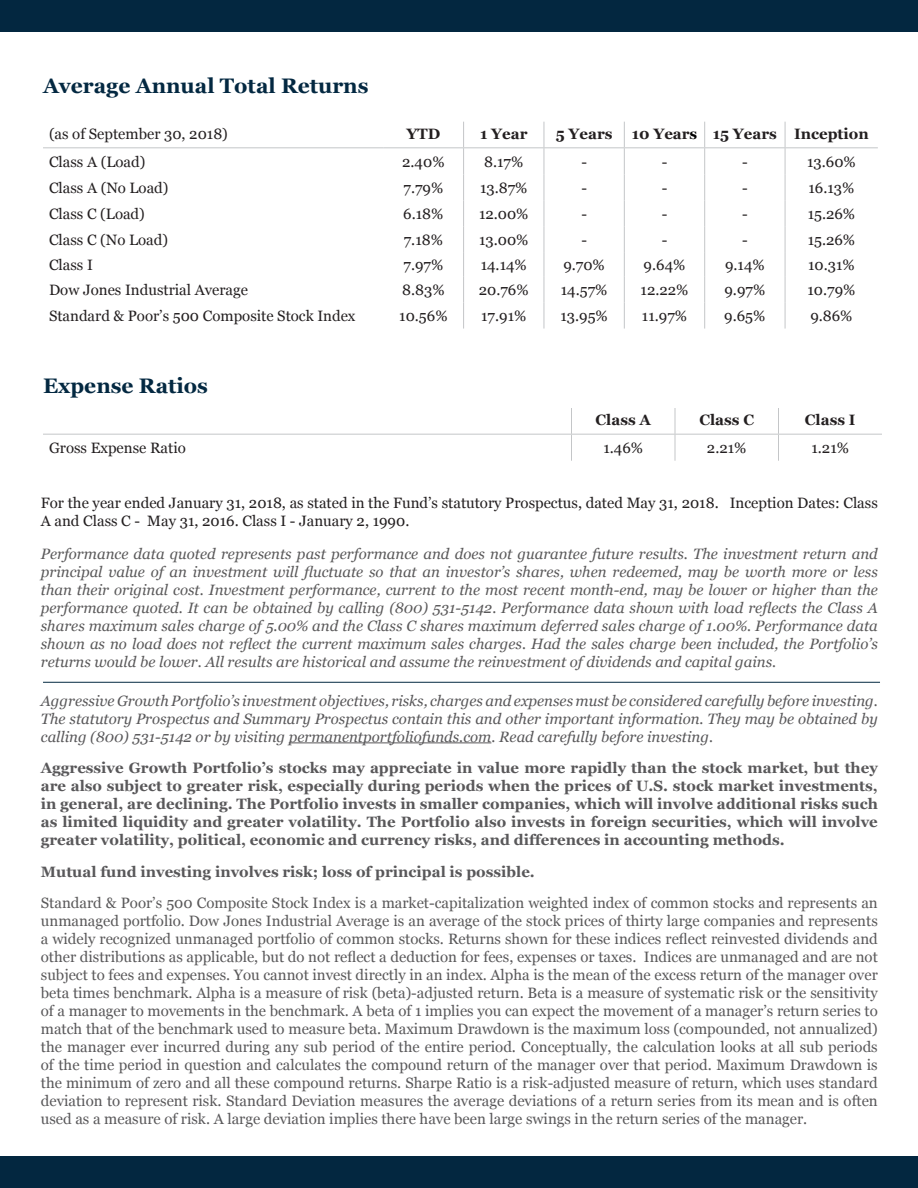
<style>
.page{position:relative;width:918px;height:1188px;background:#fff}
.page>*{position:absolute;margin:0;border:0;box-sizing:border-box;transform-origin:0 0}
.t1{font:700 21px "Georgia";color:#032841}
.t2{font:15px/18px "Georgia";color:#59585a;text-align:justify}
.t3{font:italic 15px/18px "Georgia";color:#5a595a;text-align:justify}
.t4{font:700 15px/18px "Georgia";color:#59585a;text-align:justify}
.t5{font:15px/18px "Georgia";color:#231f20}
.t6{font:italic 15px/18px "Georgia";color:#59585a;text-align:justify}
.t7{font:700 15px "Georgia";color:#231f20}
.s1{color:#000}
.s2{color:#5a595a}
</style>
<div class="page">
<hr style="left:289px;top:743px;width:202px;height:1px;background:#59585a">
<hr style="left:43px;top:147px;width:340px;height:1px;background:#c4c6c8">
<hr style="left:383px;top:147px;width:81px;height:1px;background:#c4c6c8">
<hr style="left:464px;top:147px;width:80px;height:1px;background:#c4c6c8">
<hr style="left:544px;top:147px;width:80px;height:1px;background:#c4c6c8">
<hr style="left:624px;top:147px;width:81px;height:1px;background:#c4c6c8">
<hr style="left:705px;top:147px;width:80px;height:1px;background:#c4c6c8">
<hr style="left:785px;top:147px;width:93px;height:1px;background:#c4c6c8">
<svg style="left:463px;top:122px;width:1px;height:207px"></svg>
<svg style="left:544px;top:122px;width:1px;height:207px"></svg>
<svg style="left:785px;top:122px;width:1px;height:207px"></svg>
<svg style="left:624px;top:122px;width:1px;height:207px"></svg>
<svg style="left:704px;top:122px;width:1px;height:207px"></svg>
<svg style="left:43px;top:408px;width:839px;height:53px"></svg>
<div style="left:0;top:1156px;width:918px;height:32px;background:#032740"></div>
<div style="left:0;top:0;width:918px;height:32px;background:#032740"></div>
<hr style="left:43px;top:682px;width:837px;height:1px;background:#032941">
<p class="t1" style="left:43px;top:70px;width:327px">Average Annual Total Returns</p>
<p class="t5" style="left:49px;top:124px;width:180px">(as of September 30, 2018)</p>
<p class="t7" style="left:407px;top:123px;width:35px">YTD</p>
<p class="t7" style="left:480px;top:123px;width:49px">1 Year</p>
<p class="t7" style="left:556px;top:123px;width:58px">5 Years</p>
<p class="t7" style="left:632px;top:123px;width:67px">10 Year<span class="s1">s</span></p>
<p class="t7" style="left:713px;top:123px;width:66px">15 Years</p>
<p class="t7" style="left:794px;top:123px;width:76px">Inception</p>
<p class="t5" style="left:49px;top:152px;width:98px">Class A (Load)</p>
<p class="t5" style="left:402px;top:152px;width:44px">2.40%</p>
<p class="t5" style="left:484px;top:152px;width:41px">8.17%</p>
<p class="t5" style="left:581px;top:152px;width:7px">-</p>
<p class="t5" style="left:662px;top:152px;width:7px">-</p>
<p class="t5" style="left:742px;top:152px;width:7px">-</p>
<p class="t5" style="left:807px;top:152px;width:50px">13.60%</p>
<p class="t5" style="left:49px;top:178px;width:121px">Class A (No Load)</p>
<p class="t5" style="left:403px;top:178px;width:41px">7.79%</p>
<p class="t5" style="left:480px;top:178px;width:49px">13.87%</p>
<p class="t5" style="left:581px;top:178px;width:7px">-</p>
<p class="t5" style="left:662px;top:178px;width:7px">-</p>
<p class="t5" style="left:742px;top:178px;width:7px">-</p>
<p class="t5" style="left:808px;top:178px;width:47px">16.13%</p>
<p class="t5" style="left:49px;top:205px;width:97px">Class C (Load)</p>
<p class="t5" style="left:403px;top:205px;width:42px">6.18%</p>
<p class="t5" style="left:479px;top:205px;width:51px">12.00%</p>
<p class="t5" style="left:581px;top:205px;width:7px">-</p>
<p class="t5" style="left:662px;top:205px;width:7px">-</p>
<p class="t5" style="left:742px;top:205px;width:7px">-</p>
<p class="t5" style="left:808px;top:205px;width:49px">15.26%</p>
<p class="t5" style="left:49px;top:231px;width:121px">Class C (No Load)</p>
<p class="t5" style="left:404px;top:231px;width:41px">7.18%</p>
<p class="t5" style="left:479px;top:231px;width:51px">13.00%</p>
<p class="t5" style="left:581px;top:231px;width:7px">-</p>
<p class="t5" style="left:662px;top:231px;width:7px">-</p>
<p class="t5" style="left:742px;top:231px;width:7px">-</p>
<p class="t5" style="left:808px;top:231px;width:49px">15.26%</p>
<p class="t5" style="left:49px;top:255px;width:45px">Class I</p>
<p class="t5" style="left:403px;top:255px;width:41px">7.97%</p>
<p class="t5" style="left:481px;top:255px;width:48px">14.14%</p>
<p class="t5" style="left:563px;top:255px;width:43px">9.70%</p>
<p class="t5" style="left:644px;top:255px;width:43px">9.64%</p>
<p class="t5" style="left:725px;top:255px;width:41px">9.14%</p>
<p class="t5" style="left:808px;top:255px;width:48px">10.31%</p>
<p class="t5" style="left:49px;top:280px;width:201px">Dow Jones Industrial Average</p>
<p class="t5" style="left:402px;top:280px;width:44px">8.83%</p>
<p class="t5" style="left:479px;top:280px;width:51px">20.76%</p>
<p class="t5" style="left:561px;top:280px;width:48px">14.57%</p>
<p class="t5" style="left:641px;top:280px;width:49px">12.22%</p>
<p class="t5" style="left:724px;top:280px;width:42px">9.97%</p>
<p class="t5" style="left:807px;top:280px;width:49px">10.79%</p>
<p class="t5" style="left:49px;top:306px;width:308px">Standard &amp; Poor’s 500 Composite Stock Index</p>
<p class="t5" style="left:399px;top:306px;width:50px">10.56%</p>
<p class="t5" style="left:481px;top:306px;width:47px">17.91%</p>
<p class="t5" style="left:560px;top:306px;width:49px">13.95%</p>
<p class="t5" style="left:642px;top:306px;width:47px">11.97%</p>
<p class="t5" style="left:724px;top:306px;width:43px">9.65%</p>
<p class="t5" style="left:810px;top:306px;width:44px">9.86%</p>
<p class="t1" style="left:43px;top:370px;width:167px">Expense Ratios</p>
<p class="t7" style="left:596px;top:409px;width:57px">Class A</p>
<p class="t7" style="left:699px;top:409px;width:56px">Class C</p>
<p class="t7" style="left:805px;top:409px;width:52px">Class I</p>
<p class="t5" style="left:49px;top:439px;width:138px">Gross Expense Ratio</p>
<p class="t5" style="left:603px;top:439px;width:41px">1.46%</p>
<p class="t5" style="left:707px;top:439px;width:41px">2.21%</p>
<p class="t5" style="left:811px;top:439px;width:39px">1.21%</p>
<p class="t5" style="left:41px;top:493px;width:838px">For the year ended January 31, 2018, as stated in the Fund’s statutory Prospectus, dated May 31, 2018. Inception Dates: Class<br>A and Class C - May 31, 2016. Class I - January 2, 1990.</p>
<p class="t3" style="left:41px;top:544px;width:839px">Performance data quoted represents past performance and does not guarantee future results. The investment return and principal value of an investment will fluctuate so that an investor’s shares, when redeemed, may be worth more or less than their original cost. Investment performance, current to the most recent month-end, may be lower or higher than the performance quoted. It can be obtained by calling (800) 531-5142. Performance data shown with load reflects the Class A shares maximum sales charge of 5.00% and the Class C shares maximum deferred sales charge of 1.00%. Performance data shown as no load does not reflect the current maximum sales charges. Had the sales charge been included, the Portfolio’s returns would be lower. All results are historical and assume the reinvestment of dividends and capital gains.</p>
<p class="t6" style="left:41px;top:691px;width:839px">Aggressive Growth Portfolio’s investment objectives, risks, charges and expenses must be considered carefully before investing.<br>The statutory Prospectus and Summary Prospectus contain this and other important information. They may be obtained by calling (800) 531-5142 or by visiting permanentportfoliofunds.com. Read carefully before investing.</p>
<p class="t4" style="left:41px;top:758px;width:839px">Aggressive Growth Portfolio’s stocks may appreciate in value more rapidly than the stock market, but they are also subject to greater risk, especially during periods when the prices of U.S. stock market investments, in general, are declining. The Portfolio invests in smaller companies, which will involve additional risks such as limited liquidity and greater volatility. The Portfolio also invests in foreign securities, which will involve greater volatility, political, economic and currency risks, and differences in accounting methods.</p>
<p class="t4" style="left:41px;top:862px;width:496px">Mutual fund investing involves risk; loss of principal is possible.</p>
<p class="t2" style="left:41px;top:893px;width:839px"><span class="s2">Standard &amp; Poor’s 500 Composite Stock Index is a market-capitalization weighted index of common stocks and represents an unmanaged portfolio. Dow Jones Industrial Average is an average of the stock prices of thirty large companies and represents a widely recognized unmanaged portfolio of common stocks.</span> Returns shown for these indices reflect reinvested dividends and other distributions as applicable, but do not reflect a deduction for fees, expenses or taxes. <span class="s2">Indices are unmanaged and are not subject to fees and expenses. You cannot invest directly in an index.</span> Alpha is the mean of the excess return of the manager over beta times benchmark. Alpha is a measure of risk (beta)-adjusted return. Beta is a measure of systematic risk or the sensitivity of a manager to movements in the benchmark. A beta of 1 implies you can expect the movement of a manager’s return series to match that of the benchmark used to measure beta. Maximum Drawdown is the maximum loss (compounded, not annualized) the manager ever incurred during any sub period of the entire period. Conceptually, the calculation looks at all sub periods of the time period in question and calculates the compound return of the manager over that period. Maximum Drawdown is the minimum of zero and all these compound returns. Sharpe Ratio is a risk-adjusted measure of return, which uses standard deviation to represent risk. Standard Deviation measures the average deviations of a return series from its mean and is often used as a measure of risk. A large deviation implies there have been large swings in the return series of the manager.</p>
</div>
